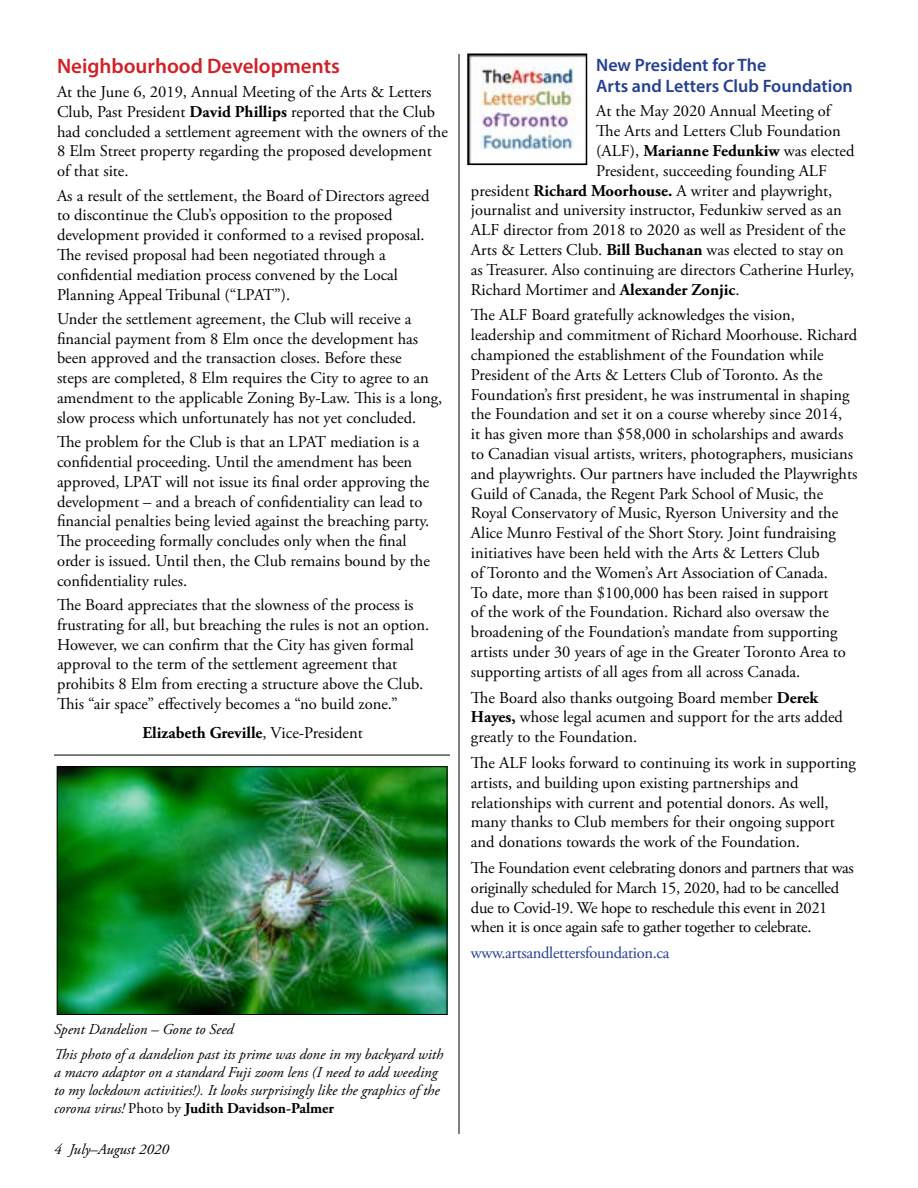
<style>
.page{position:relative;width:918px;height:1188px;background:#fff}
.page>*{position:absolute;margin:0;border:0;box-sizing:border-box;transform-origin:0 0}
.t1{font:600 21px "Myriad Pro";color:#d12027}
.t2{font:600 18px/21.6px "Myriad Pro";color:#25408f}
.t3{font:16.5px/19.8px "Adobe Garamond Pro";color:#000}
.t4{font:16.5px/19.8px "Adobe Garamond Pro";letter-spacing:-.02em;color:#000}
.t5{font:700 16.5px "Adobe Garamond Pro";color:#000}
.t6{font:16.5px "Adobe Garamond Pro";letter-spacing:-.02em;color:#25408f}
.t7{font:italic 15px/18px "Adobe Garamond Pro";color:#000}
.s1{font-weight:700}
.s2{font-weight:400}
.s3{font-style:normal}
.s4{font-weight:700;font-style:normal}
</style>
<div class="page">
<hr style="left:459px;top:54px;width:1px;height:1080px;background:#000">
<img style="left:470px;top:57px;width:114px;height:105px">
<div style="left:467px;top:54px;width:120px;height:111px;border:2px solid #000"></div>
<img style="left:59px;top:768px;width:386px;height:245px">
<div style="left:57px;top:766px;width:390px;height:249px;border:1px solid #000"></div>
<hr style="left:54px;top:755px;width:396px;height:1px;background:#000">
<p class="t1" style="left:57px;top:52px;width:284px">Neighbourhood Developments</p>
<p class="t3" style="left:57px;top:83px;width:392px">At the June 6, 2019, Annual Meeting of the Arts &amp; Letters Club, Past President <span class="s1">David Phillips</span> reported that the Club had concluded a settlement agreement with the owners of the 8 Elm Street property regarding the proposed development of that site.</p>
<p class="t3" style="left:57px;top:186px;width:374px">As a result of the settlement, the Board of Directors agreed to discontinue the Club’s opposition to the proposed development provided it conformed to a revised proposal.<br>The revised proposal had been negotiated through a confidential mediation process convened by the Local Planning Appeal Tribunal (“LPAT”).</p>
<p class="t3" style="left:57px;top:309px;width:387px">Under the settlement agreement, the Club will receive a financial payment from 8 Elm once the development has been approved and the transaction closes. Before these<br>steps are completed, 8 Elm requires the City to agree to an amendment to the applicable Zoning By-Law. This is a long, slow process which unfortunately has not yet concluded.</p>
<p class="t3" style="left:57px;top:433px;width:374px">The problem for the Club is that an LPAT mediation is a confidential proceeding. Until the amendment has been approved, LPAT will not issue its final order approving the development – and a breach of confidentiality can lead to financial penalties being levied against the breaching party.<br>The proceeding formally concludes only when the final order is issued. Until then, the Club remains bound by the confidentiality rules.</p>
<p class="t3" style="left:57px;top:596px;width:374px">The Board appreciates that the slowness of the process is frustrating for all, but breaching the rules is not an option.<br>However, we can confirm that the City has given formal approval to the term of the settlement agreement that prohibits 8 Elm from erecting a structure above the Club.<br>This “air space” effectively becomes a “no build zone.”</p>
<p class="t5" style="left:143px;top:723px;width:222px">Elizabeth Greville<span class="s2">, Vice-President</span></p>
<p class="t2" style="left:596px;top:53px;width:258px">New President for The<br>Arts and Letters Club Foundation</p>
<p class="t3" style="left:596px;top:102px;width:236px">At the May 2020 Annual Meeting of</p>
<p class="t3" style="left:596px;top:122px;width:246px">The Arts and Letters Club Foundation</p>
<p class="t3" style="left:596px;top:141px;width:260px">(ALF), <span class="s1">Marianne Fedunkiw</span> was elected</p>
<p class="t3" style="left:596px;top:161px;width:232px">President, succeeding founding ALF</p>
<p class="t3" style="left:471px;top:181px;width:363px">president <span class="s1">Richard Moorhouse.</span> A writer and playwright,</p>
<p class="t3" style="left:471px;top:201px;width:372px">journalist and university instructor, Fedunkiw served as an</p>
<p class="t3" style="left:471px;top:221px;width:376px">ALF director from 2018 to 2020 as well as President of the</p>
<p class="t3" style="left:471px;top:240px;width:374px">Arts &amp; Letters Club. <span class="s1">Bill Buchanan</span> was elected to stay on</p>
<p class="t3" style="left:471px;top:260px;width:385px">as Treasurer. Also continuing are directors Catherine Hurley,</p>
<p class="t3" style="left:471px;top:280px;width:270px">Richard Mortimer and <span class="s1">Alexander Zonjic</span>.</p>
<p class="t3" style="left:471px;top:306px;width:388px">The ALF Board gratefully acknowledges the vision, leadership and commitment of Richard Moorhouse. Richard championed the establishment of the Foundation while President of the Arts &amp; Letters Club of Toronto. As the Foundation’s first president, he was instrumental in shaping the Foundation and set it on a course whereby since 2014,<br>it has given more than $58,000 in scholarships and awards to Canadian visual artists, writers, photographers, musicians and playwrights. Our partners have included the Playwrights Guild of Canada, the Regent Park School of Music, the Royal Conservatory of Music, Ryerson University and the Alice Munro Festival of the Short Story. Joint fundraising initiatives have been held with the Arts &amp; Letters Club<br>of Toronto and the Women’s Art Association of Canada.<br>To date, more than $100,000 has been raised in support<br>of the work of the Foundation. Richard also oversaw the broadening of the Foundation’s mandate from supporting artists under 30 years of age in the Greater Toronto Area to supporting artists of all ages from all across Canada.</p>
<p class="t3" style="left:471px;top:688px;width:374px">The Board also thanks outgoing Board member <span class="s1">Derek<br>Hayes,</span> whose legal acumen and support for the arts added greatly to the Foundation.</p>
<p class="t3" style="left:471px;top:753px;width:386px">The ALF looks forward to continuing its work in supporting artists, and building upon existing partnerships and relationships with current and potential donors. As well, many thanks to Club members for their ongoing support and donations towards the work of the Foundation.</p>
<p class="t4" style="left:471px;top:858px;width:384px">The Foundation event celebrating donors and partners that was originally scheduled for March 15, 2020, had to be cancelled due to Covid-19. We hope to reschedule this event in 2021 when it is once again safe to gather together to celebrate.</p>
<p class="t6" style="left:471px;top:943px;width:200px">www.artsandlettersfoundation.ca</p>
<p class="t7" style="left:54px;top:1017px;width:391px;line-height:24.8px">Spent Dandelion – Gone to Seed<br>This photo of a dandelion past its prime was done in my backyard with</p>
<p class="t7" style="left:54px;top:1063px;width:387px">a macro adaptor on a standard Fuji zoom lens (I need to add weeding to my lockdown activities!). It looks surprisingly like the graphics of the corona virus! <span class="s3">Photo by</span> <span class="s4">Judith Davidson-Palmer</span></p>
<p class="t7" style="left:54px;top:1141px;width:116px">4 July–August 2020</p>
</div>
